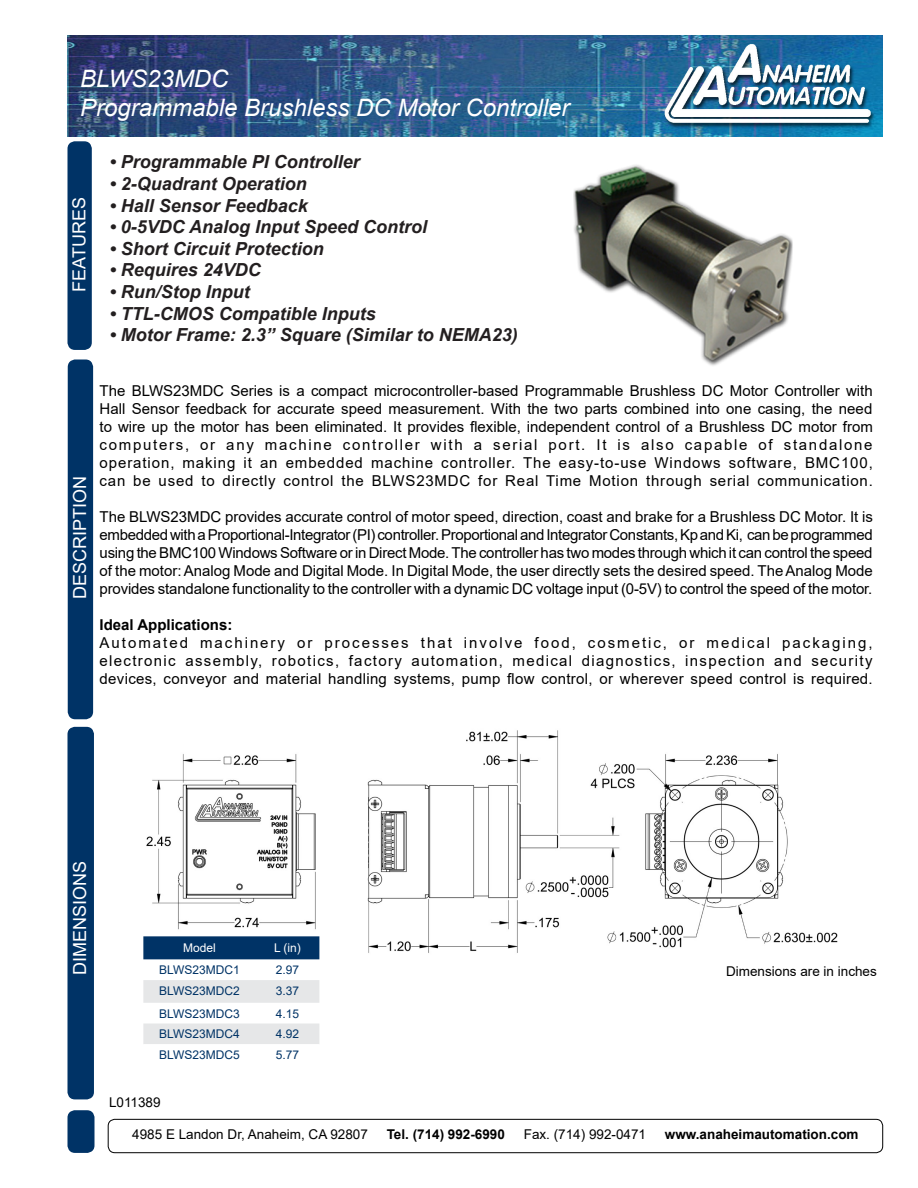
<style>
.page{position:relative;width:918px;height:1188px;background:#fff}
.page>*{position:absolute;margin:0;border:0;box-sizing:border-box;transform-origin:0 0}
.t1{font:italic 24px/28.8px "Arial";color:#fff}
.t2{font:italic 700 18px "Arial";color:#231f20}
.t3{font:18px "Arial";color:#fff}
.t4{font:15px/18px "Arial";letter-spacing:.02em;color:#000;text-align:justify}
.t5{font:700 15px "Arial";color:#000}
.t6{font:13.5px "Arial";color:#000}
.t7{font:700 13.5px "Arial";color:#000}
.t8{font:12px "Arial";color:#036}
.t9{font:12px "Arial";color:#fff}
</style>
<div class="page">
<img style="left:68px;top:35px;width:815px;height:101px">
<div style="left:68px;top:728px;width:25px;height:371px;background:#036;border-radius:7px"></div>
<div style="left:68px;top:727px;width:26px;height:372px;border:2px solid #036;border-radius:7px"></div>
<div style="left:68px;top:142px;width:23px;height:207px;background:#036;border-radius:7px"></div>
<div style="left:68px;top:141px;width:24px;height:209px;border:2px solid #036;border-radius:7px"></div>
<div style="left:68px;top:1111px;width:26px;height:41px;background:#036;border-radius:7px"></div>
<div style="left:68px;top:1110px;width:26px;height:43px;border:2px solid #036;border-radius:7px"></div>
<div style="left:108px;top:1119px;width:775px;height:34px;border:1px solid #000;border-radius:7px"></div>
<div style="left:68px;top:360px;width:24px;height:359px;background:#036;border-radius:7px"></div>
<div style="left:68px;top:360px;width:25px;height:359px;border:2px solid #036;border-radius:7px"></div>
<img style="left:573px;top:165px;width:220px;height:201px">
<img style="left:146px;top:730px;width:692px;height:227px">
<div style="left:143px;top:936px;width:176px;height:23px;background:#036"></div>
<svg style="left:143px;top:980px;width:176px;height:64px"></svg>
<h1 class="t1" style="left:80px;top:64px;width:491px">BLWS23MDC<br>Programmable Brushless DC Motor Controller</h1>
<p class="t2" style="left:109px;top:150px;width:252px">• Programmable PI Controller</p>
<p class="t2" style="left:109px;top:172px;width:199px">• 2-Quadrant Operation</p>
<p class="t2" style="left:109px;top:193px;width:200px">• Hall Sensor Feedback</p>
<p class="t2" style="left:109px;top:215px;width:319px">• 0-5VDC Analog Input Speed Control</p>
<p class="t2" style="left:109px;top:237px;width:216px">• Short Circuit Protection</p>
<p class="t2" style="left:109px;top:258px;width:153px">• Requires 24VDC</p>
<p class="t2" style="left:109px;top:280px;width:142px">• Run/Stop Input</p>
<p class="t2" style="left:109px;top:301px;width:268px">• TTL-CMOS Compatible Inputs</p>
<p class="t2" style="left:109px;top:323px;width:410px">• Motor Frame: 2.3” Square (Similar to NEMA23)</p>
<p class="t3" style="left:67px;top:292px;width:96px;rotate:-90deg">FEATURES</p>
<p class="t3" style="left:67px;top:599px;width:125px;rotate:-90deg">DESCRIPTION</p>
<p class="t4" style="left:100px;top:382px;width:775px">The BLWS23MDC Series is a compact microcontroller-based Programmable Brushless DC Motor Controller with Hall Sensor feedback for accurate speed measurement. With the two parts combined into one casing, the need to wire up the motor has been eliminated. It provides flexible, independent control of a Brushless DC motor from computers, or any machine controller with a serial port. It is also capable of standalone operation, making it an embedded machine controller. The easy-to-use Windows software, BMC100, can be used to directly control the BLWS23MDC for Real Time Motion through serial communication.</p>
<p class="t4" style="left:100px;top:508px;width:775px">The BLWS23MDC provides accurate control of motor speed, direction, coast and brake for a Brushless DC Motor. It is embedded with a Proportional-Integrator (PI) controller. Proportional and Integrator Constants, Kp and Ki, can be programmed using the BMC100 Windows Software or in Direct Mode. The controller has two modes through which it can control the speed of the motor: Analog Mode and Digital Mode. In Digital Mode, the user directly sets the desired speed. The Analog Mode provides standalone functionality to the controller with a dynamic DC voltage input (0-5V) to control the speed of the motor.</p>
<p class="t5" style="left:100px;top:614px;width:134px">Ideal Applications:</p>
<p class="t4" style="left:100px;top:634px;width:775px">Automated machinery or processes that involve food, cosmetic, or medical packaging, electronic assembly, robotics, factory automation, medical diagnostics, inspection and security devices, conveyor and material handling systems, pump flow control, or wherever speed control is required.</p>
<p class="t3" style="left:67px;top:975px;width:116px;rotate:-90deg">DIMENSIONS</p>
<p class="t9" style="left:183px;top:940px;width:34px">Model</p>
<p class="t9" style="left:274px;top:940px;width:28px">L (in)</p>
<p class="t8" style="left:159px;top:962px;width:82px">BLWS23MDC1</p>
<p class="t8" style="left:276px;top:962px;width:25px">2.97</p>
<p class="t8" style="left:159px;top:982px;width:82px">BLWS23MDC2</p>
<p class="t8" style="left:276px;top:982px;width:25px">3.37</p>
<p class="t8" style="left:159px;top:1005px;width:82px">BLWS23MDC3</p>
<p class="t8" style="left:276px;top:1005px;width:25px">4.15</p>
<p class="t8" style="left:159px;top:1026px;width:82px">BLWS23MDC4</p>
<p class="t8" style="left:276px;top:1026px;width:25px">4.92</p>
<p class="t8" style="left:159px;top:1047px;width:82px">BLWS23MDC5</p>
<p class="t8" style="left:276px;top:1047px;width:25px">5.77</p>
<p class="t6" style="left:109px;top:1093px;width:53px">L011389</p>
<p class="t6" style="left:726px;top:962px;width:152px">Dimensions are in inches</p>
<p class="t6" style="left:132px;top:1125px;width:237px">4985 E Landon Dr, Anaheim, CA 92807</p>
<p class="t7" style="left:387px;top:1124px;width:120px">Tel. (714) 992-6990</p>
<p class="t6" style="left:524px;top:1125px;width:124px">Fax. (714) 992-0471</p>
<p class="t7" style="left:665px;top:1124px;width:195px">www.anaheimautomation.com</p>
</div>
